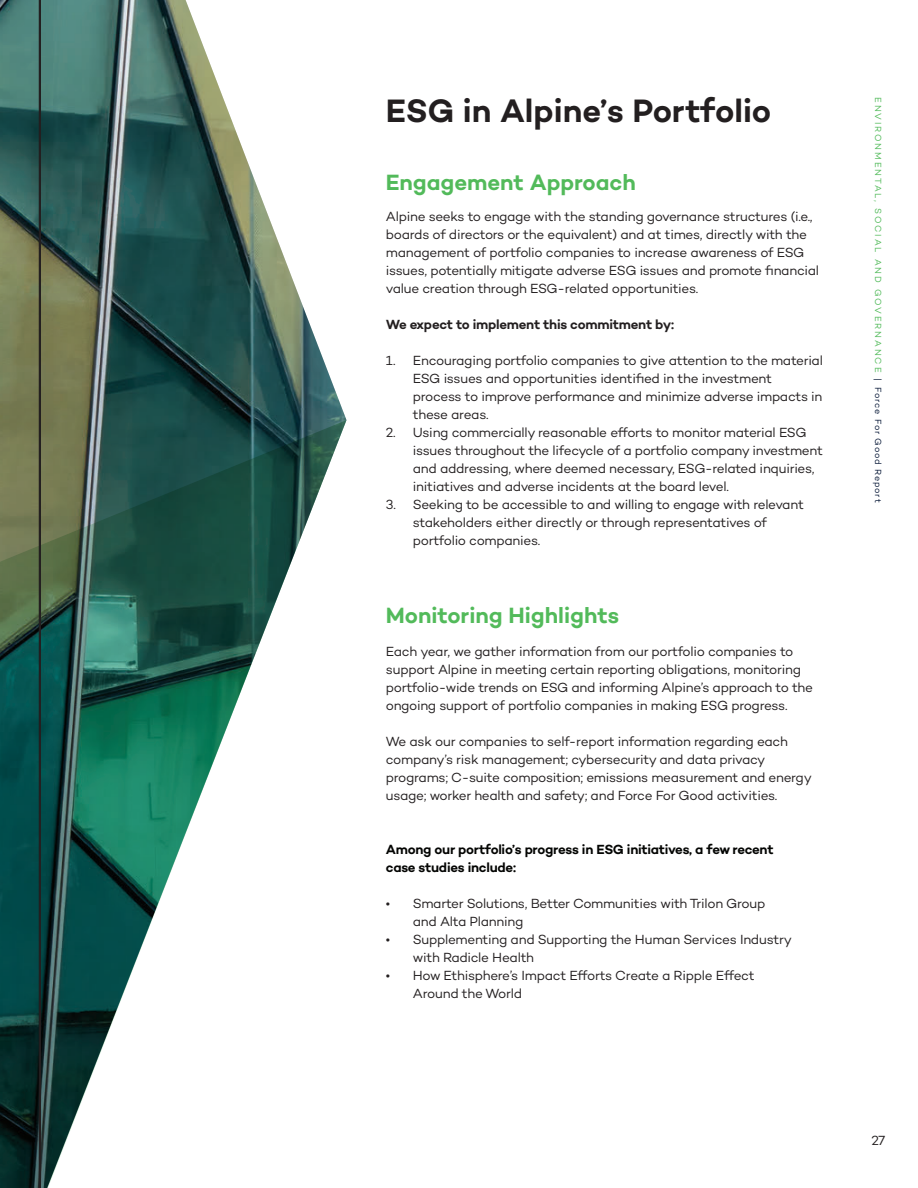
<style>
.page{position:relative;width:918px;height:1188px;background:#fff}
.page>*{position:absolute;margin:0;border:0;box-sizing:border-box;transform-origin:0 0}
.t1{font:600 33px "Campton";color:#231f20}
.t2{font:600 22.5px "Campton";color:#52ba5a}
.t3{font:13.5px/18px "Campton";letter-spacing:-.025em;color:#231f20}
.t4{font:600 13.5px/18px "Campton";letter-spacing:-.02em;color:#040503}
.t5{font:600 13.5px "Campton";letter-spacing:-.02em;color:#231f20}
.t6{font:9px "Campton";letter-spacing:.205em;color:#52ba5a}
.s1{color:#061736}
</style>
<div class="page">
<img style="left:0;top:0;width:346px;height:420px">
<svg style="left:0;top:420px;width:346px;height:768px"></svg>
<hr style="left:39px;top:0;width:1px;height:1188px;background:#231f20">
<hr style="left:40px;top:0;width:1px;height:1188px;background:#231f20">
<h1 class="t1" style="left:386px;top:90px;width:387px">ESG in Alpine’s Portfolio</h1>
<h2 class="t2" style="left:386px;top:168px;width:252px">Engagement Approach</h2>
<p class="t3" style="left:386px;top:208px;width:435px">Alpine seeks to engage with the standing governance structures (i.e., boards of directors or the equivalent) and at times, directly with the management of portfolio companies to increase awareness of ESG issues, potentially mitigate adverse ESG issues and promote financial value creation through ESG-related opportunities.</p>
<p class="t5" style="left:386px;top:316px;width:290px">We expect to implement this commitment by:</p>
<p class="t3" style="left:413px;top:352px;width:412px;text-indent:-27px">1. Encouraging portfolio companies to give attention to the material ESG issues and opportunities identified in the investment process to improve performance and minimize adverse impacts in these areas.</p>
<p class="t3" style="left:413px;top:423px;width:412px;text-indent:-27px">2. Using commercially reasonable efforts to monitor material ESG issues throughout the lifecycle of a portfolio company investment and addressing, where deemed necessary, ESG-related inquiries, initiatives and adverse incidents at the board level.</p>
<p class="t3" style="left:413px;top:495px;width:392px;text-indent:-27px">3. Seeking to be accessible to and willing to engage with relevant stakeholders either directly or through representatives of portfolio companies.</p>
<h2 class="t2" style="left:386px;top:601px;width:235px">Monitoring Highlights</h2>
<p class="t3" style="left:386px;top:642px;width:429px">Each year, we gather information from our portfolio companies to support Alpine in meeting certain reporting obligations, monitoring portfolio-wide trends on ESG and informing Alpine’s approach to the ongoing support of portfolio companies in making ESG progress.</p>
<p class="t3" style="left:386px;top:732px;width:428px">We ask our companies to self-report information regarding each company’s risk management; cybersecurity and data privacy programs; C-suite composition; emissions measurement and energy usage; worker health and safety; and Force For Good activities.</p>
<p class="t4" style="left:386px;top:840px;width:389px">Among our portfolio’s progress in ESG initiatives, a few recent case studies include:</p>
<p class="t3" style="left:413px;top:894px;width:354px;text-indent:-27px">• Smarter Solutions, Better Communities with Trilon Group and Alta Planning</p>
<p class="t3" style="left:413px;top:930px;width:380px;text-indent:-27px">• Supplementing and Supporting the Human Services Industry with Radicle Health</p>
<p class="t3" style="left:413px;top:966px;width:343px;text-indent:-27px">• How Ethisphere’s Impact Efforts Create a Ripple Effect<br>Around the World</p>
<p class="t6" style="left:884px;top:97px;width:407px;rotate:90deg">ENVIRONMENTAL, SOCIAL AND GOVERNANCE <span class="s1">| Force For Good Report</span></p>
<p class="t3" style="left:871px;top:1131px;width:16px">27</p>
</div>
